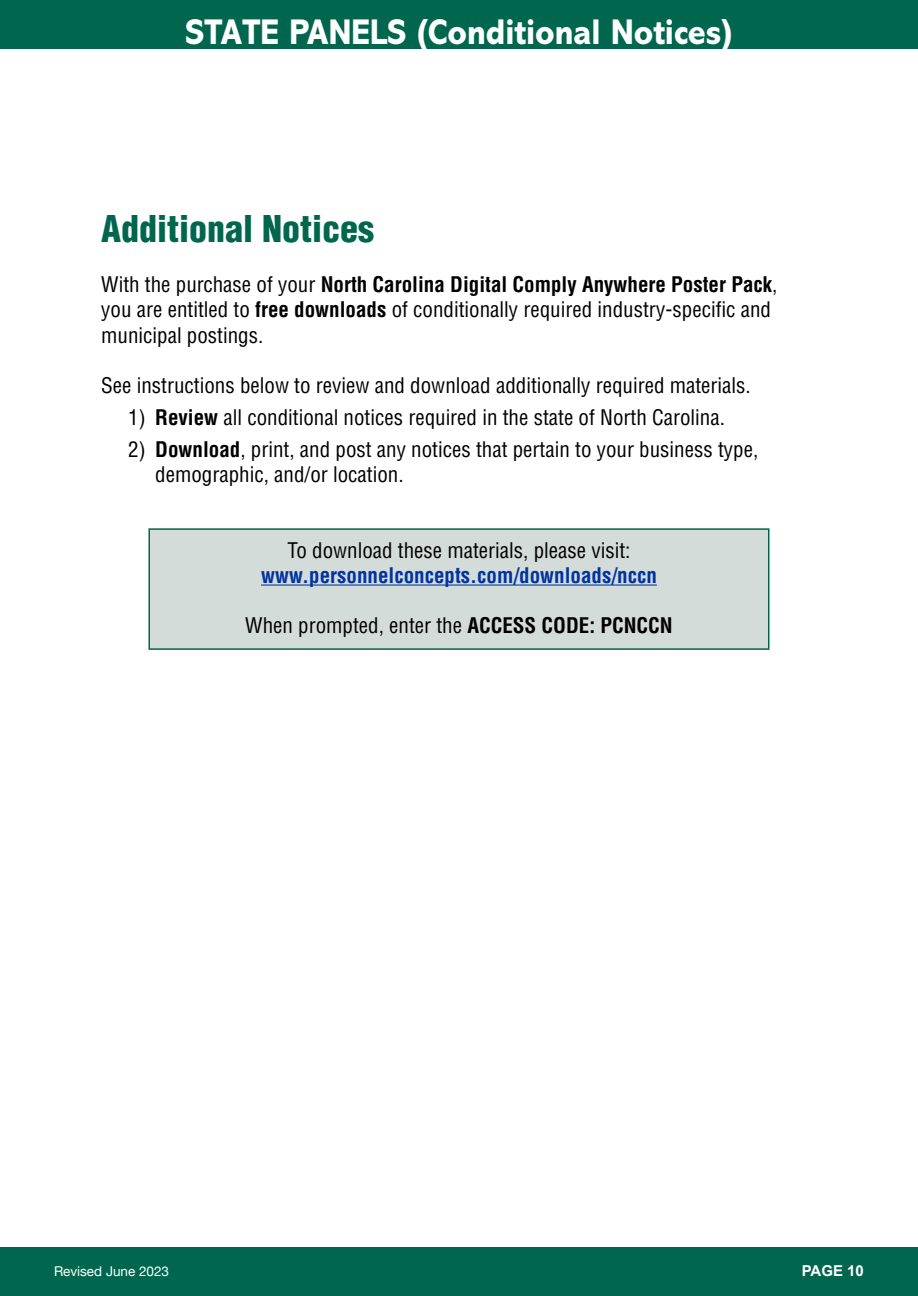
<style>
.page{position:relative;width:918px;height:1296px;background:#fff}
.page>*{position:absolute;margin:0;border:0;box-sizing:border-box;transform-origin:0 0}
.t1{font:800 36px "Abadi MT Pro";color:#fff;scale:.9 1}
.t2{font:900 condensed 36px "Helvetica LT Std";color:#00674e}
.t3{font:condensed 21px/25.2px "Helvetica LT Std";color:#000}
.t4{font:700 condensed 21px "Helvetica LT Std";color:#0033a1}
.t5{font:700 15px "Arial";color:#fff}
.t6{font:13.5px "Helvetica Neue";color:#fff}
.s1{font-weight:700}
</style>
<div class="page">
<div style="left:0;top:0;width:918px;height:49px;background:#00674e"></div>
<div style="left:0;top:1247px;width:918px;height:49px;background:#00674e"></div>
<div style="left:148px;top:528px;width:622px;height:122px;background:#d4dcda;border:2px solid #006548"></div>
<hr style="left:261px;top:585px;width:396px;height:1px;background:#0033a1">
<h1 class="t1" style="left:186px;top:12px;width:609px">STATE PANELS (Conditional Notices)</h1>
<h1 class="t2" style="left:101px;top:206px;width:275px">Additional Notices</h1>
<p class="t3" style="left:101px;top:272px;width:678px">With the purchase of your <span class="s1">North Carolina Digital Comply Anywhere Poster Pack</span>, you are entitled to <span class="s1">free downloads</span> of conditionally required industry-specific and municipal postings.</p>
<p class="t3" style="left:101px;top:373px;width:651px">See instructions below to review and download additionally required materials.</p>
<p class="t3" style="left:128px;top:405px;width:598px">1) <span class="s1">Review</span> all conditional notices required in the state of North Carolina.</p>
<p class="t3" style="left:155px;top:437px;width:605px;text-indent:-27px">2) <span class="s1">Download</span>, print, and post any notices that pertain to your business type, demographic, and/or location.</p>
<p class="t3" style="left:287px;top:537px;width:345px">To download these materials, please visit:</p>
<p class="t4" style="left:261px;top:562px;width:397px">www.personnelconcepts.com/downloads/nccn</p>
<p class="t3" style="left:245px;top:613px;width:429px">When prompted, enter the <span class="s1">ACCESS CODE: PCNCCN</span></p>
<p class="t6" style="left:54px;top:1262px;width:117px">Revised June 2023</p>
<p class="t5" style="left:802px;top:1261px;width:64px">PAGE 10</p>
</div>
